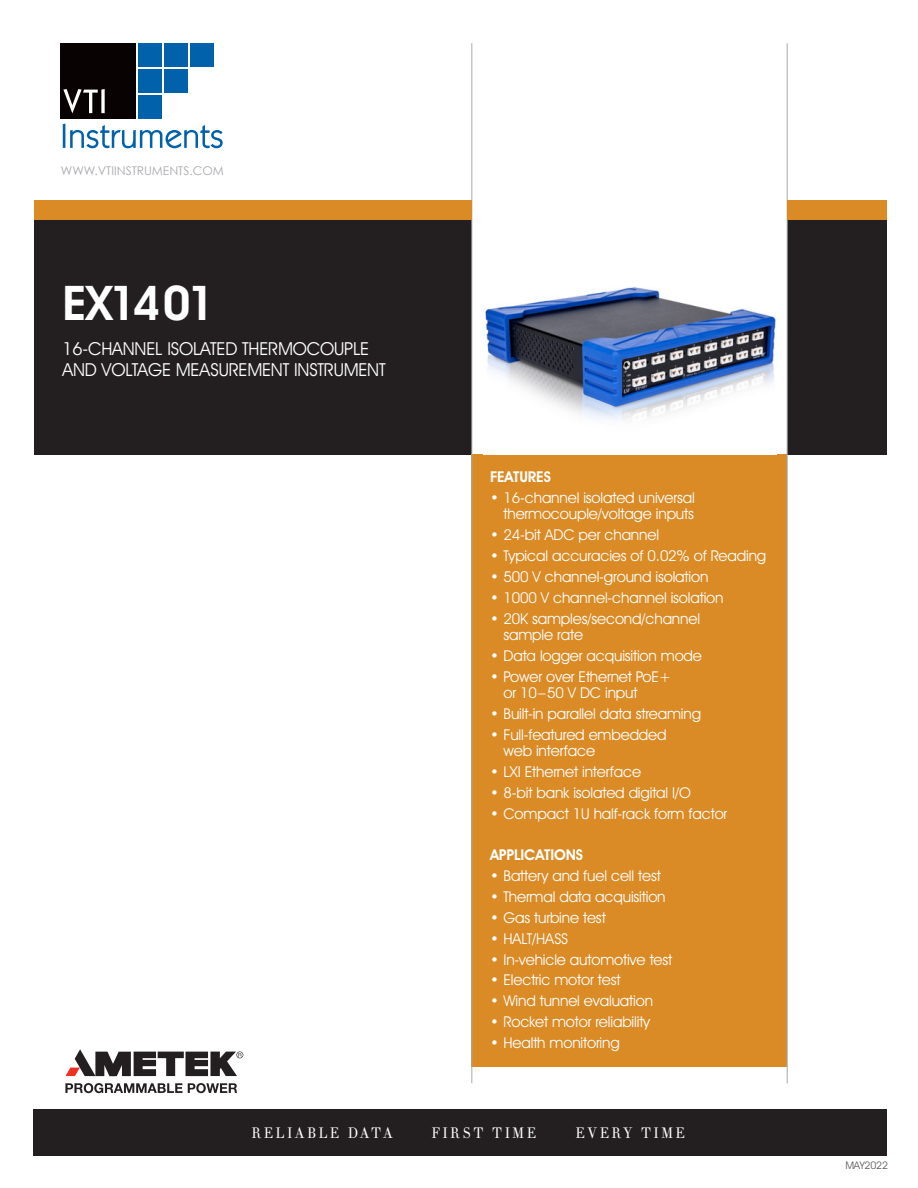
<style>
.page{position:relative;width:918px;height:1188px;background:#fff}
.page>*{position:absolute;margin:0;border:0;box-sizing:border-box;transform-origin:0 0}
.t1{font:600 48px "Avant Garde IT Cby BT";letter-spacing:-.07em;color:#fff}
.t2{font:18px/21px "Avant Garde IT Cby BT";letter-spacing:-.01em;color:#fff}
.t3{font:15px/16.5px "Avant Garde IT Cby BT";letter-spacing:-.01em;color:#fff}
.t4{font:15px "Theano Didot";letter-spacing:.18em;color:#fff;scale:.9 1}
.t5{font:600 15px "Avant Garde IT Cby BT";letter-spacing:-.01em;color:#fff}
.t6{font:12px "Century Gothic";color:#a8a9ad}
.t7{font:10.5px "Avant Garde IT Cby BT";letter-spacing:-.01em;color:#57585a}
</style>
<div class="page">
<div style="left:34px;top:1109px;width:853px;height:47px;background:#231f20"></div>
<div style="left:34px;top:220px;width:437px;height:235px;background:#231f20"></div>
<div style="left:788px;top:220px;width:99px;height:235px;background:#231f20"></div>
<div style="left:471px;top:455px;width:316px;height:612px;background:#da8b26"></div>
<hr style="left:471px;top:43px;width:1px;height:1040px;background:#a8a9ad">
<div style="left:61px;top:43px;width:75px;height:76px;background:#080302"></div>
<div style="left:139px;top:43px;width:23px;height:24px;background:#0161aa"></div>
<div style="left:139px;top:95px;width:23px;height:24px;background:#0161aa"></div>
<div style="left:139px;top:69px;width:23px;height:24px;background:#0161aa"></div>
<div style="left:165px;top:43px;width:23px;height:24px;background:#0161aa"></div>
<div style="left:165px;top:69px;width:23px;height:24px;background:#0161aa"></div>
<div style="left:191px;top:43px;width:23px;height:24px;background:#0161aa"></div>
<svg style="left:63px;top:124px;width:160px;height:24px"></svg>
<svg style="left:63px;top:89px;width:42px;height:24px"></svg>
<hr style="left:787px;top:43px;width:1px;height:1040px;background:#a8a9ad">
<div style="left:34px;top:200px;width:437px;height:20px;background:#da8b26"></div>
<div style="left:788px;top:200px;width:99px;height:20px;background:#da8b26"></div>
<svg style="left:65px;top:1083px;width:172px;height:10px"></svg>
<svg style="left:66px;top:1049px;width:177px;height:27px"></svg>
<img style="left:485px;top:287px;width:291px;height:134px">
<p class="t6" style="left:61px;top:163px;width:165px">WWW.VTIINSTRUMENTS.COM</p>
<p class="t1" style="left:62px;top:274px;width:154px">EX1401</p>
<p class="t2" style="left:62px;top:338px;width:325px">16-CHANNEL ISOLATED THERMOCOUPLE<br>AND VOLTAGE MEASUREMENT INSTRUMENT</p>
<p class="t5" style="left:490px;top:468px;width:62px">FEATURES</p>
<p class="t3" style="left:490px;top:489px;width:206px;text-align:right">• 16-channel isolated universal thermocouple/voltage inputs</p>
<p class="t3" style="left:490px;top:527px;width:171px">• 24-bit ADC per channel</p>
<p class="t3" style="left:490px;top:547px;width:278px">• Typical accuracies of 0.02% of Reading</p>
<p class="t3" style="left:490px;top:568px;width:220px">• 500 V channel-ground isolation</p>
<p class="t3" style="left:490px;top:589px;width:235px">• 1000 V channel-channel isolation</p>
<p class="t3" style="left:504px;top:610px;width:198px;text-indent:-14px">• 20K samples/second/channel sample rate</p>
<p class="t3" style="left:490px;top:647px;width:214px">• Data logger acquisition mode</p>
<p class="t3" style="left:504px;top:668px;width:169px;text-indent:-14px">• Power over Ethernet PoE+ or 10–50 V DC input</p>
<p class="t3" style="left:490px;top:705px;width:213px">• Built-in parallel data streaming</p>
<p class="t3" style="left:504px;top:726px;width:165px;text-indent:-14px">• Full-featured embedded web interface</p>
<p class="t3" style="left:490px;top:763px;width:153px">• LXI Ethernet interface</p>
<p class="t3" style="left:490px;top:784px;width:202px">• 8-bit bank isolated digital I/O</p>
<p class="t3" style="left:490px;top:805px;width:239px">• Compact 1U half-rack form factor</p>
<p class="t5" style="left:490px;top:846px;width:94px">APPLICATIONS</p>
<p class="t3" style="left:490px;top:868px;width:172px">• Battery and fuel cell test</p>
<p class="t3" style="left:490px;top:888px;width:177px">• Thermal data acquisition</p>
<p class="t3" style="left:490px;top:909px;width:117px">• Gas turbine test</p>
<p class="t3" style="left:490px;top:930px;width:80px">• HALT/HASS</p>
<p class="t3" style="left:490px;top:951px;width:184px">• In-vehicle automotive test</p>
<p class="t3" style="left:490px;top:972px;width:132px">• Electric motor test</p>
<p class="t3" style="left:490px;top:992px;width:165px">• Wind tunnel evaluation</p>
<p class="t3" style="left:490px;top:1013px;width:162px">• Rocket motor reliability</p>
<p class="t3" style="left:490px;top:1034px;width:131px">• Health monitoring</p>
<p class="t4" style="left:251px;top:1123px;width:159px">RELIABLE DATA</p>
<p class="t4" style="left:431px;top:1123px;width:118px">FIRST TIME</p>
<p class="t4" style="left:575px;top:1123px;width:123px">EVERY TIME</p>
<p class="t7" style="left:845px;top:1159px;width:44px">MAY2022</p>
</div>
